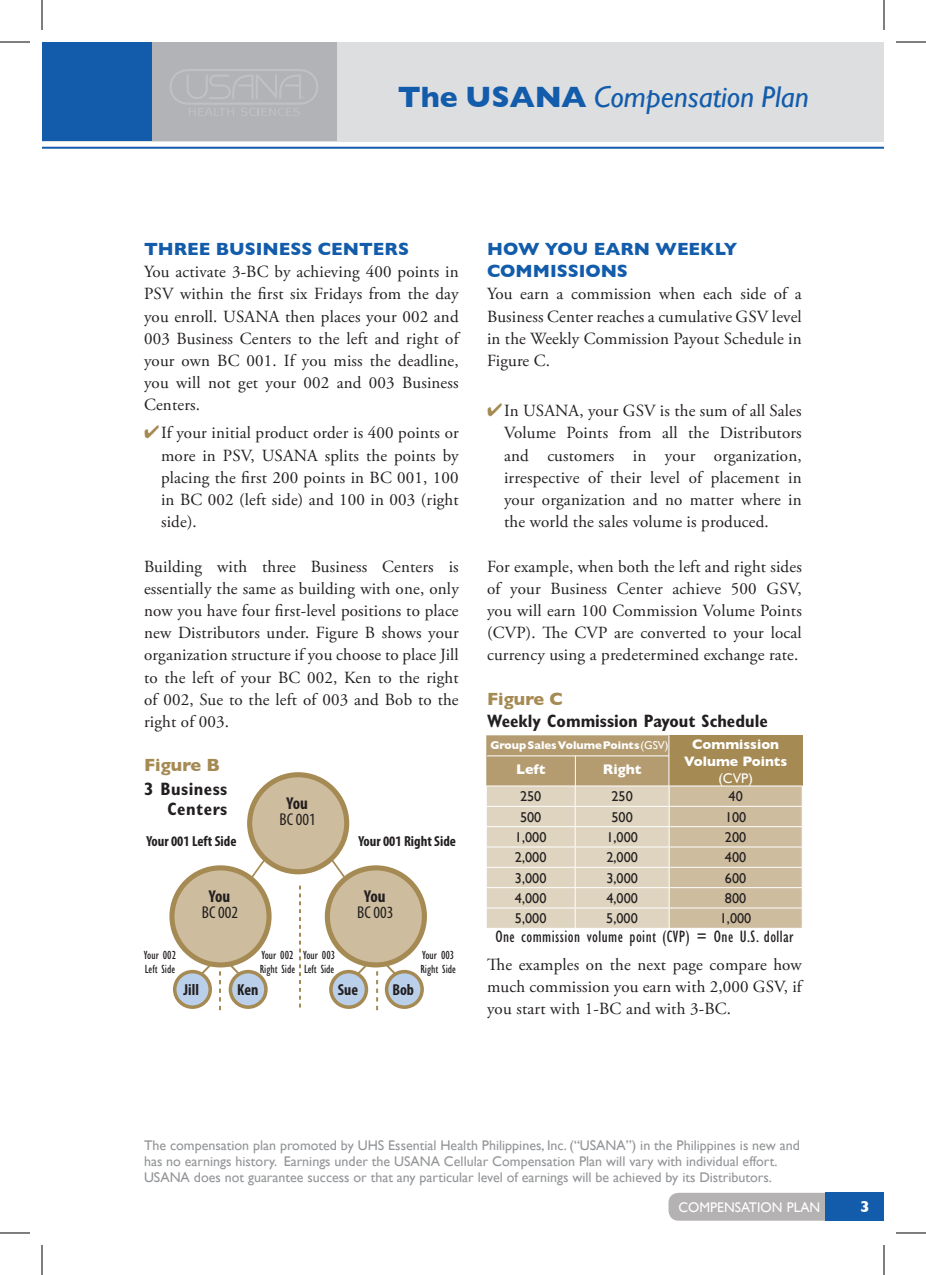
<style>
.page{position:relative;width:926px;height:1275px;background:#fff}
.page>*{position:absolute;margin:0;border:0;box-sizing:border-box;transform-origin:0 0}
.t1{font:italic 30px "Gill Sans";color:#135cab}
.t2{font:700 18px/22.2px "Gill Sans";color:#135cab}
.t3{font:700 condensed 18px "Gill Sans";color:#231f20}
.t4{font:700 condensed 18px/20px "Gill Sans";letter-spacing:.025em;color:#231f20;text-align:right}
.t5{font:700 18px "Gill Sans";color:#a58a53}
.t6{font:condensed 17.2px "Myriad Pro";color:#231f20}
.t7{font:700 condensed 17.2px "Myriad Pro";letter-spacing:-.02em;color:#231f20}
.t8{font:17px/22.2px "Adobe Garamond Pro";letter-spacing:.01em;color:#231f20;text-align:justify}
.t9{font:condensed 17px "Gill Sans";letter-spacing:.025em;color:#231f20}
.t10{font:700 condensed 16px "Myriad Pro";color:#231f20}
.t11{font:700 16px "Gill Sans";color:#fff}
.t12{font:700 condensed 14.6px "Myriad Pro";color:#231f20}
.t13{font:14.2px "Gill Sans";color:#231f20}
.t14{font:700 14.2px "Gill Sans";color:#fff}
.t15{font:14px/16px "Gill Sans";color:#939598}
.t16{font:700 14px/16.8px "Gill Sans";color:#fff;text-align:center}
.t17{font:14px "Gill Sans";color:#fff}
.t18{font:condensed 12.2px/14px "Gill Sans";color:#231f20}
.t19{font:700 11.4px "Gill Sans";color:#fff}
.s1{font-weight:700;font-style:normal}
.s2{color:#a58a53}
.s3{font-weight:400}
</style>
<div class="page">
<div style="left:668px;top:1192px;width:158px;height:28px;background:#b5b2b3"></div>
<div style="left:42px;top:42px;width:842px;height:99px;background:#dddee0"></div>
<hr style="left:42px;top:147px;width:842px;height:2px;background:#135cab">
<div style="left:42px;top:42px;width:295px;height:98px;background:#b2b3b7"></div>
<div style="left:42px;top:42px;width:110px;height:99px;background:#135cab"></div>
<div style="left:826px;top:1192px;width:58px;height:28px;background:#135cab"></div>
<svg style="left:170px;top:69px;width:148px;height:47px"></svg>
<svg style="left:486px;top:735px;width:317px;height:193px;background:#cebea0"></svg>
<hr style="left:575px;top:756px;width:1px;height:30px;background:#fff">
<hr style="left:668px;top:735px;width:1px;height:51px;background:#fff">
<hr style="left:487px;top:755px;width:182px;height:1px;background:#fff">
<div style="left:250px;top:774px;width:97px;height:97px;background:#cdbc9d;border-radius:50%"></div>
<div style="left:247px;top:772px;width:102px;height:102px;border:5px solid #a58a53;border-radius:50%"></div>
<svg style="left:175px;top:971px;width:35px;height:36px"></svg>
<div style="left:173px;top:970px;width:39px;height:39px;border:4px solid #a58a53;border-radius:50%"></div>
<svg style="left:172px;top:868px;width:97px;height:97px"></svg>
<svg style="left:387px;top:971px;width:35px;height:36px"></svg>
<div style="left:385px;top:970px;width:39px;height:39px;border:4px solid #a58a53;border-radius:50%"></div>
<svg style="left:327px;top:868px;width:97px;height:97px"></svg>
<svg style="left:186px;top:810px;width:225px;height:200px"></svg>
<hr style="left:0;top:42px;width:30px;height:1px;background:#000">
<hr style="left:896px;top:42px;width:30px;height:1px;background:#000">
<hr style="left:0;top:1232px;width:30px;height:1px;background:#000">
<hr style="left:896px;top:1232px;width:30px;height:1px;background:#000">
<hr style="left:42px;top:0;width:1px;height:30px;background:#000">
<hr style="left:42px;top:1245px;width:1px;height:30px;background:#000">
<hr style="left:884px;top:0;width:1px;height:30px;background:#000">
<hr style="left:884px;top:1245px;width:1px;height:30px;background:#000">
<h1 class="t1" style="left:398px;top:80px;width:413px"><span class="s1">The USANA</span> Compensation Plan</h1>
<p class="t2" style="left:144px;top:238px;width:267px">THREE BUSINESS CENTERS</p>
<p class="t8" style="left:144px;top:261px;width:316px">You activate 3-BC by achieving 400 points in PSV within the first six Fridays from the day you enroll. USANA then places your 002 and 003 Business Centers to the left and right of your own BC 001. If you miss the deadline, you will not get your 002 and 003 Business Centers.</p>
<p class="t8" style="left:161px;top:422px;width:299px;text-indent:-17px"><span class="s2">✔</span>If your initial product order is 400 points or more in PSV, USANA splits the points by placing the first 200 points in BC 001, 100 in BC 002 (left side) and 100 in 003 (right side).</p>
<p class="t8" style="left:144px;top:555px;width:316px">Building with three Business Centers is essentially the same as building with one, only now you have four first-level positions to place new Distributors under. Figure B shows your organization structure if you choose to place Jill to the left of your BC 002, Ken to the right of 002, Sue to the left of 003 and Bob to the right of 003.</p>
<p class="t5" style="left:144px;top:754px;width:77px">Figure B</p>
<p class="t4" style="left:144px;top:779px;width:85px">3 Business<br>Centers</p>
<p class="t7" style="left:286px;top:792px;width:23px">You</p>
<p class="t6" style="left:280px;top:809px;width:38px">BC 001</p>
<p class="t12" style="left:146px;top:832px;width:92px">Your 001 Left Side</p>
<p class="t12" style="left:358px;top:831px;width:99px">Your 001 Right Side</p>
<p class="t7" style="left:209px;top:885px;width:23px">You</p>
<p class="t6" style="left:202px;top:902px;width:38px">BC 002</p>
<p class="t7" style="left:364px;top:885px;width:23px">You</p>
<p class="t6" style="left:357px;top:902px;width:38px">BC 003</p>
<p class="t18" style="left:144px;top:948px;width:34px">Your 002<br>Left Side</p>
<p class="t18" style="left:260px;top:948px;width:37px">Your 002<br>Right Side</p>
<p class="t10" style="left:183px;top:980px;width:17px">Jill</p>
<p class="t10" style="left:237px;top:980px;width:23px">Ken</p>
<p class="t18" style="left:303px;top:948px;width:34px">Your 003<br>Left Side</p>
<p class="t18" style="left:421px;top:948px;width:37px">Your 003<br>Right Side</p>
<p class="t10" style="left:338px;top:980px;width:22px">Sue</p>
<p class="t10" style="left:392px;top:980px;width:23px">Bob</p>
<p class="t2" style="left:487px;top:238px;width:252px">HOW YOU EARN WEEKLY<br>COMMISSIONS</p>
<p class="t8" style="left:487px;top:283px;width:316px">You earn a commission when each side of a Business Center reaches a cumulative GSV level in the Weekly Commission Payout Schedule in Figure C.</p>
<p class="t8" style="left:504px;top:400px;width:299px;text-indent:-17px"><span class="s2">✔</span>In USANA, your GSV is the sum of all Sales Volume Points from all the Distributors and customers in your organization, irrespective of their level of placement in your organization and no matter where in the world the sales volume is produced.</p>
<p class="t8" style="left:487px;top:555px;width:316px">For example, when both the left and right sides of your Business Center achieve 500 GSV, you will earn 100 Commission Volume Points (CVP). The CVP are converted to your local currency using a predetermined exchange rate.</p>
<p class="t5" style="left:487px;top:688px;width:77px">Figure C</p>
<p class="t3" style="left:487px;top:710px;width:282px">Weekly Commission Payout Schedule</p>
<p class="t19" style="left:490px;top:738px;width:180px">Group Sales Volume Points <span class="s3">(GSV)</span></p>
<p class="t14" style="left:516px;top:761px;width:31px">Left</p>
<p class="t14" style="left:603px;top:761px;width:40px">Right</p>
<p class="t16" style="left:684px;top:736px;width:105px">Commission<br>Volume Points</p>
<p class="t17" style="left:718px;top:769px;width:36px">(CVP)</p>
<p class="t13" style="left:520px;top:788px;width:23px">250</p>
<p class="t13" style="left:611px;top:788px;width:23px">250</p>
<p class="t13" style="left:728px;top:788px;width:16px">40</p>
<p class="t13" style="left:520px;top:808px;width:23px">500</p>
<p class="t13" style="left:611px;top:808px;width:23px">500</p>
<p class="t13" style="left:725px;top:808px;width:23px">100</p>
<p class="t13" style="left:515px;top:829px;width:33px">1,000</p>
<p class="t13" style="left:606px;top:829px;width:33px">1,000</p>
<p class="t13" style="left:725px;top:829px;width:23px">200</p>
<p class="t13" style="left:515px;top:849px;width:33px">2,000</p>
<p class="t13" style="left:606px;top:849px;width:33px">2,000</p>
<p class="t13" style="left:725px;top:849px;width:23px">400</p>
<p class="t13" style="left:515px;top:869px;width:33px">3,000</p>
<p class="t13" style="left:606px;top:869px;width:33px">3,000</p>
<p class="t13" style="left:725px;top:869px;width:23px">600</p>
<p class="t13" style="left:515px;top:890px;width:33px">4,000</p>
<p class="t13" style="left:606px;top:890px;width:33px">4,000</p>
<p class="t13" style="left:725px;top:890px;width:23px">800</p>
<p class="t13" style="left:515px;top:910px;width:33px">5,000</p>
<p class="t13" style="left:606px;top:910px;width:33px">5,000</p>
<p class="t13" style="left:720px;top:910px;width:33px">1,000</p>
<p class="t9" style="left:495px;top:927px;width:300px">One commission volume point (CVP) = One U.S. dollar</p>
<p class="t8" style="left:487px;top:953px;width:316px">The examples on the next page compare how much commission you earn with 2,000 GSV, if you start with 1-BC and with 3-BC.</p>
<p class="t15" style="left:144px;top:1137px;width:657px">The compensation plan promoted by UHS Essential Health Philippines, Inc. (“USANA”) in the Philippines is new and has no earnings history. Earnings under the USANA Cellular Compensation Plan will vary with individual effort.<br>USANA does not guarantee success or that any particular level of earnings will be achieved by its Distributors.</p>
<p class="t17" style="left:678px;top:1199px;width:143px">COMPENSATION PLAN</p>
<p class="t11" style="left:860px;top:1197px;width:11px">3</p>
</div>
